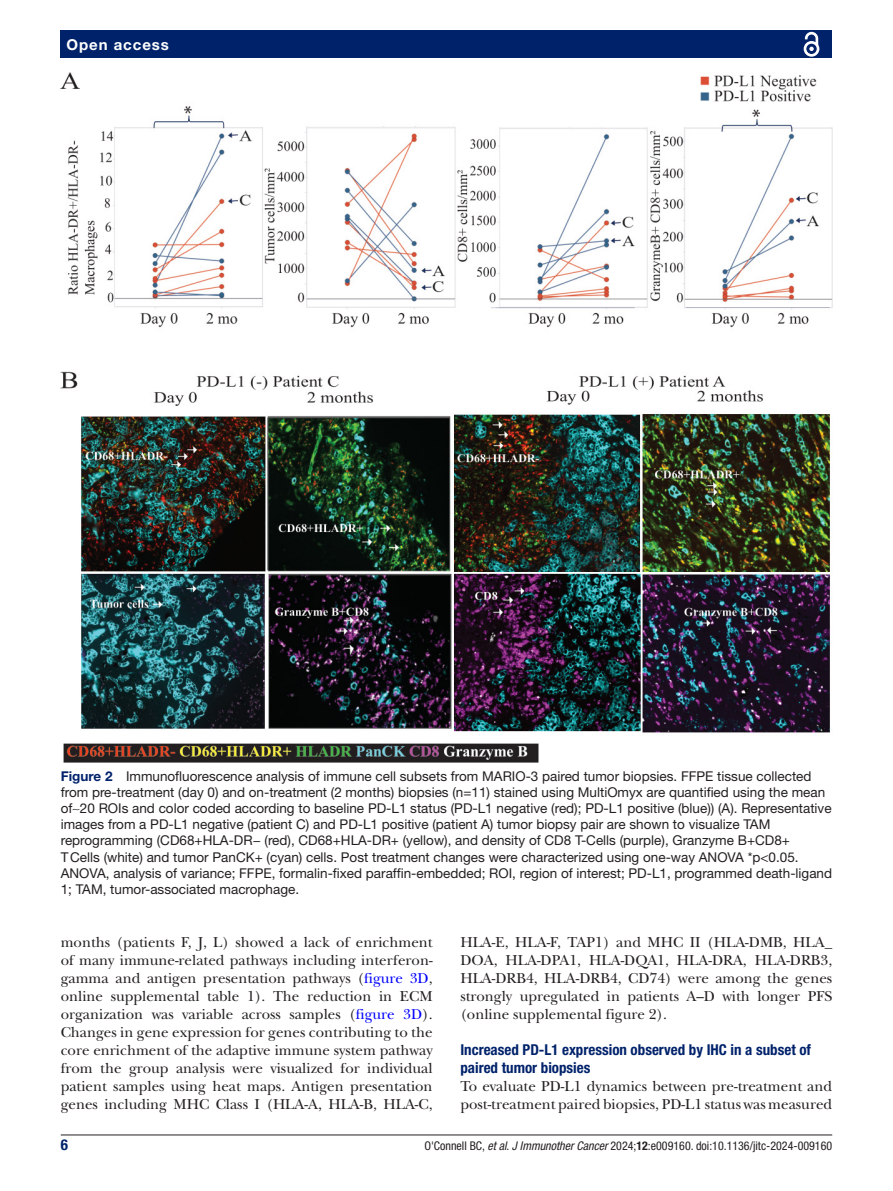
<style>
.page{position:relative;width:893px;height:1191px;background:#fff}
.page>*{position:absolute;margin:0;border:0;box-sizing:border-box;transform-origin:0 0}
.t1{font:15px/18px "New Baskerville";color:#231f20;text-align:justify}
.t2{font:700 condensed 15px/18px "Helvetica Neue LT Std";color:#00226b}
.t3{font:700 15px "Helvetica Neue LT Std";letter-spacing:.065em;color:#fff}
.t4{font:13.5px/16.2px "Helvetica Neue LT Std";color:#231f20}
.t5{font:condensed 12px "Helvetica Neue LT Std";color:#231f20}
.s1{font-weight:700;color:#00226b}
.s2{color:#00f}
.s3{font-style:italic}
.s4{font-weight:700}
</style>
<div class="page">
<hr style="left:61px;top:1134px;width:771px;height:1px;background:#231f20">
<div style="left:61px;top:31px;width:771px;height:27px;background:#00226b"></div>
<svg style="left:803px;top:31px;width:17px;height:26px"></svg>
<img style="left:61px;top:73px;width:771px;height:690px">
<p class="t3" style="left:66px;top:35px;width:104px">Open access</p>
<p class="t4" style="left:61px;top:767px;width:773px"><span class="s1">Figure 2</span> Immunofluorescence analysis of immune cell subsets from MARIO-3 paired tumor biopsies. FFPE tissue collected from pre-treatment (day 0) and on-treatment (2 months) biopsies (n=11) stained using MultiOmyx are quantified using the mean of∼20 ROIs and color coded according to baseline PD-L1 status (PD-L1 negative (red); PD-L1 positive (blue)) (A). Representative images from a PD-L1 negative (patient C) and PD-L1 positive (patient A) tumor biopsy pair are shown to visualize TAM reprogramming (CD68+HLA-DR− (red), CD68+HLA-DR+ (yellow), and density of CD8 T-Cells (purple), Granzyme B+CD8+ TCells (white) and tumor PanCK+ (cyan) cells. Post treatment changes were characterized using one-way ANOVA *p&lt;0.05.<br>ANOVA, analysis of variance; FFPE, formalin-fixed paraffin-embedded; ROI, region of interest; PD-L1, programmed death-ligand 1; TAM, tumor-associated macrophage.</p>
<p class="t1" style="left:61px;top:933px;width:373px">months (patients F, J, L) showed a lack of enrichment of many immune-related pathways including interferon&shy;gamma and antigen presentation pathways (<span class="s2">figure 3D</span>, online supplemental table 1). The reduction in ECM organization was variable across samples (<span class="s2">figure 3D</span>).<br>Changes in gene expression for genes contributing to the core enrichment of the adaptive immune system pathway from the group analysis were visualized for individual patient samples using heat maps. Antigen presentation genes including MHC Class I (HLA-A, HLA-B, HLA-C,</p>
<p class="t1" style="left:460px;top:933px;width:373px">HLA-E, HLA-F, TAP1) and MHC II (HLA-DMB, HLA_ DOA, HLA-DPA1, HLA-DQA1, HLA-DRA, HLA-DRB3, HLA-DRB4, HLA-DRB4, CD74) were among the genes strongly upregulated in patients A–D with longer PFS (online supplemental figure 2).</p>
<p class="t2" style="left:460px;top:1040px;width:352px">Increased PD-L1 expression observed by IHC in a subset of paired tumor biopsies</p>
<p class="t1" style="left:460px;top:1077px;width:373px">To evaluate PD-L1 dynamics between pre-treatment and post-treatment paired biopsies, PD-L1 status was measured</p>
<p class="t2" style="left:61px;top:1135px;width:9px">6</p>
<p class="t5" style="left:424px;top:1138px;width:409px">O'Connell BC, <span class="s3">et al</span>. <span class="s3">J Immunother Cancer</span> 2024;<span class="s4">12</span>:e009160. doi:10.1136/jitc-2024-009160</p>
</div>
